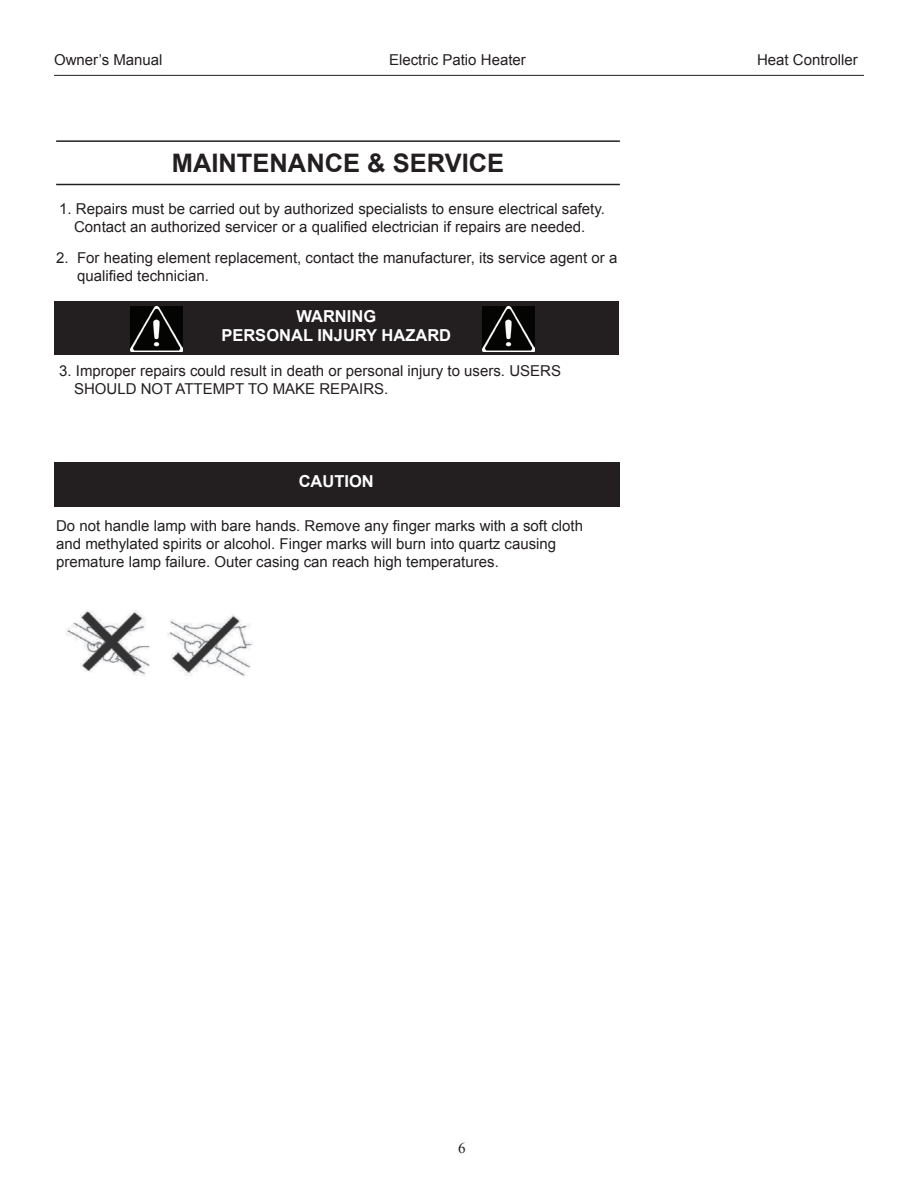
<style>
.page{position:relative;width:918px;height:1188px;background:#fff}
.page>*{position:absolute;margin:0;border:0;box-sizing:border-box;transform-origin:0 0}
.t1{font:700 25.5px "Arial";color:#231f20}
.t2{font:700 16.5px/19.8px "Arial";color:#fff;text-align:center}
.t3{font:15px/18px "Arial";color:#231f20}
.t4{font:15px "Times New Roman";color:#231f20}
</style>
<div class="page">
<hr style="left:54px;top:75px;width:810px;height:1px;background:#231f20">
<img style="left:66px;top:610px;width:188px;height:67px">
<hr style="left:56px;top:140px;width:564px;height:2px;background:#231f20">
<hr style="left:56px;top:184px;width:564px;height:1px;background:#231f20">
<div style="left:54px;top:301px;width:565px;height:54px;background:#231f20"></div>
<img style="left:130px;top:306px;width:52px;height:46px">
<img style="left:482px;top:306px;width:52px;height:46px">
<div style="left:54px;top:462px;width:566px;height:44px;background:#231f20"></div>
<p class="t3" style="left:54px;top:51px;width:110px">Owner’s Manual</p>
<p class="t3" style="left:389px;top:51px;width:138px">Electric Patio Heater</p>
<p class="t3" style="left:757px;top:51px;width:102px">Heat Controller</p>
<h1 class="t1" style="left:172px;top:146px;width:334px">MAINTENANCE &amp; SERVICE</h1>
<p class="t3" style="left:59px;top:200px;width:547px;text-align:center">1. Repairs must be carried out by authorized specialists to ensure electrical safety.<br>Contact an authorized servicer or a qualified electrician if repairs are needed.</p>
<p class="t3" style="left:77px;top:249px;width:542px;text-indent:-21px">2. For heating element replacement, contact the manufacturer, its service agent or a qualified technician.</p>
<p class="t2" style="left:221px;top:306px;width:231px">WARNING<br>PERSONAL INJURY HAZARD</p>
<p class="t3" style="left:74px;top:362px;width:488px;text-indent:-15px">3. Improper repairs could result in death or personal injury to users. USERS<br>SHOULD NOT ATTEMPT TO MAKE REPAIRS.</p>
<p class="t2" style="left:299px;top:472px;width:77px">CAUTION</p>
<p class="t3" style="left:56px;top:516px;width:528px">Do not handle lamp with bare hands. Remove any finger marks with a soft cloth and methylated spirits or alcohol. Finger marks will burn into quartz causing premature lamp failure. Outer casing can reach high temperatures.</p>
<p class="t4" style="left:458px;top:1138px;width:9px">6</p>
</div>
